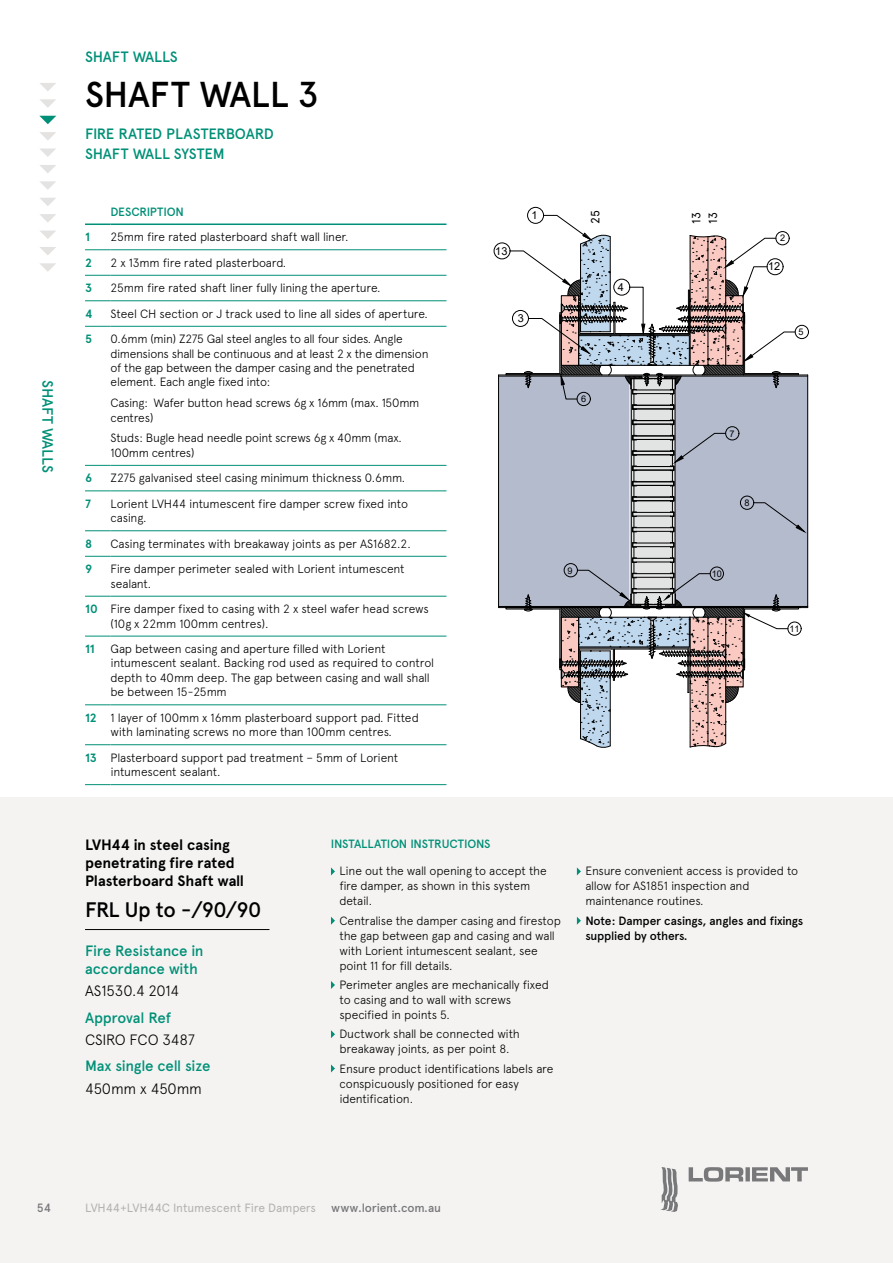
<style>
.page{position:relative;width:893px;height:1263px;background:#fff}
.page>*{position:absolute;margin:0;border:0;box-sizing:border-box;transform-origin:0 0}
.t1{font:500 36px "Apercu Pro";letter-spacing:-.015em;color:#000}
.t2{font:500 21px "Apercu Pro";letter-spacing:-.02em;color:#000}
.t3{font:500 15px/19.5px "Apercu Pro";letter-spacing:-.015em;color:#009077}
.t4{font:700 15px/18px "Apercu Pro";letter-spacing:-.005em;color:#000}
.t5{font:300 15px "Apercu Pro";letter-spacing:-.015em;color:#000}
.t6{font:300 12px/14.4px "Apercu Pro";letter-spacing:-.015em;color:#000}
.t7{font:500 12px/15px "Apercu Pro";letter-spacing:-.02em;color:#000}
.t8{font:500 12px "Apercu Pro";letter-spacing:-.015em;color:#009077}
.t9{font:12px "Apercu Pro";letter-spacing:-.015em;color:#b3b2b1}
.t10{font:500 12px "Apercu Pro";letter-spacing:-.01em;color:#78777a}
.t11{font:700 12px "Apercu Pro";color:#009077}
.t12{font:12px/16.4px "Apercu Pro";color:#000}
.t13{font:10.95px "Arial";color:#000}
.t14{font:9.15px "Arial";color:#000}
.s1{font-weight:700;color:#009077}
</style>
<div class="page">
<div style="left:0;top:797px;width:893px;height:466px;background:#f4f3f2"></div>
<svg style="left:331px;top:867px;width:4px;height:8px"></svg>
<svg style="left:331px;top:917px;width:4px;height:8px"></svg>
<svg style="left:331px;top:981px;width:4px;height:8px"></svg>
<svg style="left:331px;top:1030px;width:4px;height:8px"></svg>
<svg style="left:331px;top:1064px;width:4px;height:8px"></svg>
<svg style="left:577px;top:867px;width:4px;height:8px"></svg>
<svg style="left:577px;top:917px;width:4px;height:8px"></svg>
<svg style="left:85px;top:250px;width:361px;height:496px"></svg>
<hr style="left:85px;top:223px;width:26px;height:2px;background:#009077">
<hr style="left:111px;top:223px;width:335px;height:2px;background:#009077">
<svg style="left:85px;top:249px;width:26px;height:1px"></svg>
<hr style="left:111px;top:249px;width:335px;height:1px;background:#009077">
<svg style="left:85px;top:275px;width:26px;height:1px"></svg>
<hr style="left:111px;top:275px;width:335px;height:1px;background:#009077">
<svg style="left:85px;top:300px;width:26px;height:1px"></svg>
<hr style="left:111px;top:300px;width:335px;height:1px;background:#009077">
<svg style="left:85px;top:326px;width:26px;height:1px"></svg>
<hr style="left:111px;top:326px;width:335px;height:1px;background:#009077">
<svg style="left:85px;top:465px;width:26px;height:1px"></svg>
<hr style="left:111px;top:465px;width:335px;height:1px;background:#009077">
<svg style="left:85px;top:491px;width:26px;height:1px"></svg>
<hr style="left:111px;top:491px;width:335px;height:1px;background:#009077">
<svg style="left:85px;top:530px;width:26px;height:1px"></svg>
<hr style="left:111px;top:530px;width:335px;height:1px;background:#009077">
<svg style="left:85px;top:556px;width:26px;height:1px"></svg>
<hr style="left:111px;top:556px;width:335px;height:1px;background:#009077">
<svg style="left:85px;top:596px;width:26px;height:1px"></svg>
<hr style="left:111px;top:596px;width:335px;height:1px;background:#009077">
<svg style="left:85px;top:636px;width:26px;height:1px"></svg>
<hr style="left:111px;top:636px;width:335px;height:1px;background:#009077">
<svg style="left:85px;top:704px;width:26px;height:1px"></svg>
<hr style="left:111px;top:704px;width:335px;height:1px;background:#009077">
<svg style="left:85px;top:744px;width:26px;height:1px"></svg>
<hr style="left:111px;top:744px;width:335px;height:1px;background:#009077">
<svg style="left:85px;top:784px;width:26px;height:1px"></svg>
<hr style="left:111px;top:784px;width:335px;height:1px;background:#009077">
<hr style="left:85px;top:929px;width:184px;height:1px;background:#000">
<hr style="left:499px;top:606px;width:309px;height:1px;background:#000">
<hr style="left:499px;top:607px;width:302px;height:1px;background:#000">
<hr style="left:499px;top:375px;width:309px;height:1px;background:#000">
<hr style="left:499px;top:376px;width:309px;height:1px;background:#000">
<div style="left:795px;top:325px;width:14px;height:14px;border:1px solid #000;border-radius:50%"></div>
<hr style="left:498px;top:375px;width:1px;height:233px;background:#000">
<div style="left:494px;top:243px;width:16px;height:16px;border:1px solid #000;border-radius:50%"></div>
<div style="left:527px;top:207px;width:17px;height:17px;border:1px solid #000;border-radius:50%"></div>
<svg style="left:505px;top:215px;width:303px;height:533px"></svg>
<svg style="left:660px;top:1167px;width:18px;height:45px"></svg>
<svg style="left:689px;top:1167px;width:119px;height:14px"></svg>
<svg style="left:40px;top:198px;width:16px;height:8px"></svg>
<svg style="left:40px;top:83px;width:16px;height:8px"></svg>
<svg style="left:39px;top:116px;width:17px;height:8px"></svg>
<svg style="left:40px;top:99px;width:16px;height:9px"></svg>
<svg style="left:40px;top:132px;width:16px;height:8px"></svg>
<svg style="left:40px;top:149px;width:16px;height:8px"></svg>
<svg style="left:40px;top:165px;width:16px;height:8px"></svg>
<svg style="left:40px;top:181px;width:16px;height:9px"></svg>
<svg style="left:40px;top:263px;width:16px;height:9px"></svg>
<svg style="left:40px;top:214px;width:16px;height:8px"></svg>
<svg style="left:40px;top:231px;width:16px;height:8px"></svg>
<svg style="left:40px;top:247px;width:16px;height:8px"></svg>
<p class="t3" style="left:59px;top:380px;width:94px;rotate:90deg">SHAFT WALLS</p>
<p class="t3" style="left:85px;top:45px;width:94px">SHAFT WALLS</p>
<h1 class="t1" style="left:85px;top:67px;width:235px">SHAFT WALL 3</h1>
<p class="t3" style="left:85px;top:123px;width:190px">FIRE RATED PLASTERBOARD<br>SHAFT WALL SYSTEM</p>
<p class="t8" style="left:111px;top:202px;width:75px">DESCRIPTION</p>
<p class="t11" style="left:85px;top:228px;width:6px">1</p>
<p class="t6" style="left:111px;top:229px;width:240px">25mm fire rated plasterboard shaft wall liner.</p>
<p class="t11" style="left:85px;top:253px;width:8px">2</p>
<p class="t6" style="left:111px;top:254px;width:177px">2 x 13mm fire rated plasterboard.</p>
<p class="t11" style="left:85px;top:279px;width:9px">3</p>
<p class="t6" style="left:111px;top:280px;width:271px">25mm fire rated shaft liner fully lining the aperture.</p>
<p class="t11" style="left:85px;top:304px;width:9px">4</p>
<p class="t6" style="left:111px;top:305px;width:319px">Steel CH section or J track used to line all sides of aperture.</p>
<p class="t11" style="left:85px;top:330px;width:8px">5</p>
<p class="t6" style="left:111px;top:331px;width:320px">0.6mm (min) Z275 Gal steel angles to all four sides. Angle dimensions shall be continuous and at least 2 x the dimension of the gap between the damper casing and the penetrated element. Each angle fixed into:</p>
<p class="t6" style="left:111px;top:395px;width:310px">Casing: Wafer button head screws 6g x 16mm (max. 150mm centres)</p>
<p class="t6" style="left:111px;top:430px;width:293px">Studs: Bugle head needle point screws 6g x 40mm (max.<br>100mm centres)</p>
<p class="t11" style="left:85px;top:469px;width:9px">6</p>
<p class="t6" style="left:111px;top:470px;width:296px">Z275 galvanised steel casing minimum thickness 0.6mm.</p>
<p class="t11" style="left:85px;top:495px;width:7px">7</p>
<p class="t6" style="left:111px;top:495px;width:299px">Lorient LVH44 intumescent fire damper screw fixed into casing.</p>
<p class="t11" style="left:85px;top:534px;width:9px">8</p>
<p class="t6" style="left:111px;top:535px;width:302px">Casing terminates with breakaway joints as per AS1682.2.</p>
<p class="t11" style="left:85px;top:560px;width:9px">9</p>
<p class="t6" style="left:111px;top:561px;width:296px">Fire damper perimeter sealed with Lorient intumescent sealant.</p>
<p class="t6" style="left:111px;top:601px;width:320px;text-indent:-26px"><span class="s1">10</span> Fire damper fixed to casing with 2 x steel wafer head screws (10g x 22mm 100mm centres).</p>
<p class="t11" style="left:85px;top:640px;width:11px">11</p>
<p class="t6" style="left:111px;top:641px;width:325px">Gap between casing and aperture filled with Lorient intumescent sealant. Backing rod used as required to control depth to 40mm deep. The gap between casing and wall shall be between 15-25mm</p>
<p class="t6" style="left:85px;top:709px;width:335px;text-align:center"><span class="s1">12</span> 1 layer of 100mm x 16mm plasterboard support pad. Fitted with laminating screws no more than 100mm centres.</p>
<p class="t6" style="left:111px;top:749px;width:289px;text-indent:-26px"><span class="s1">13</span> Plasterboard support pad treatment – 5mm of Lorient intumescent sealant.</p>
<p class="t13" style="left:495px;top:243px;width:14px">13</p>
<p class="t13" style="left:532px;top:208px;width:8px">1</p>
<p class="t13" style="left:518px;top:311px;width:8px">3</p>
<p class="t12" style="left:586px;top:224px;width:15px;rotate:-90deg">25</p>
<p class="t12" style="left:687px;top:224px;width:13px;rotate:-90deg">13<br>13</p>
<p class="t13" style="left:618px;top:279px;width:8px">4</p>
<p class="t14" style="left:581px;top:393px;width:7px">6</p>
<p class="t14" style="left:730px;top:427px;width:7px">7</p>
<p class="t14" style="left:780px;top:232px;width:7px">2</p>
<p class="t13" style="left:768px;top:259px;width:14px">12</p>
<p class="t14" style="left:799px;top:326px;width:7px">5</p>
<p class="t14" style="left:568px;top:564px;width:7px">9</p>
<p class="t14" style="left:744px;top:496px;width:7px">8</p>
<p class="t14" style="left:712px;top:567px;width:12px">10</p>
<p class="t14" style="left:789px;top:622px;width:12px">11</p>
<p class="t4" style="left:85px;top:834px;width:161px">LVH44 in steel casing penetrating fire rated<br>Plasterboard Shaft wall</p>
<h2 class="t2" style="left:85px;top:893px;width:178px">FRL Up to -/90/90</h2>
<p class="t3" style="left:85px;top:940px;width:120px;line-height:18px">Fire Resistance in accordance with</p>
<p class="t5" style="left:85px;top:980px;width:96px">AS1530.4 2014</p>
<p class="t3" style="left:85px;top:1006px;width:88px">Approval Ref</p>
<p class="t5" style="left:85px;top:1028px;width:111px">CSIRO FCO 3487</p>
<p class="t3" style="left:85px;top:1055px;width:127px">Max single cell size</p>
<p class="t5" style="left:85px;top:1077px;width:118px">450mm x 450mm</p>
<p class="t8" style="left:331px;top:834px;width:161px">INSTALLATION INSTRUCTIONS</p>
<p class="t6" style="left:339px;top:863px;width:209px;line-height:15px">Line out the wall opening to accept the fire damper, as shown in this system detail.</p>
<p class="t6" style="left:339px;top:912px;width:223px;line-height:15px">Centralise the damper casing and firestop the gap between gap and casing and wall with Lorient intumescent sealant, see point 11 for fill details.</p>
<p class="t6" style="left:339px;top:976px;width:211px;line-height:15px">Perimeter angles are mechanically fixed to casing and to wall with screws specified in points 5.</p>
<p class="t6" style="left:339px;top:1025px;width:182px;line-height:15px">Ductwork shall be connected with breakaway joints, as per point 8.</p>
<p class="t6" style="left:339px;top:1060px;width:215px;line-height:15px">Ensure product identifications labels are conspicuously positioned for easy identification.</p>
<p class="t6" style="left:585px;top:863px;width:214px;line-height:15px">Ensure convenient access is provided to allow for AS1851 inspection and maintenance routines.</p>
<p class="t7" style="left:585px;top:912px;width:219px">Note: Damper casings, angles and fixings supplied by others.</p>
<p class="t10" style="left:37px;top:1199px;width:16px">54</p>
<p class="t9" style="left:85px;top:1199px;width:233px">LVH44+LVH44C Intumescent Fire Dampers</p>
<p class="t10" style="left:331px;top:1199px;width:111px">www.lorient.com.au</p>
</div>
